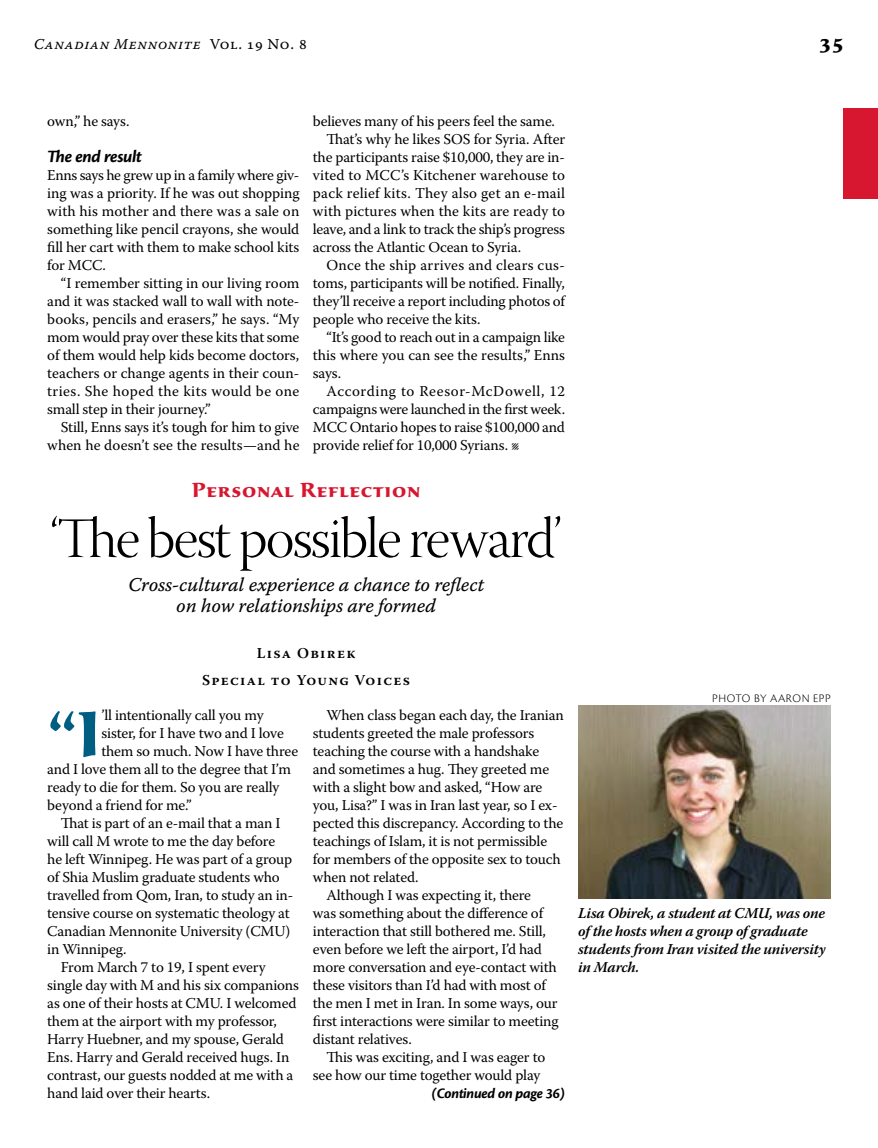
<style>
.page{position:relative;width:878px;height:1148px;background:#fff}
.page>*{position:absolute;margin:0;border:0;box-sizing:border-box;transform-origin:0 0}
.t1{font:700 66.3px "Sava Pro";color:#005e83}
.t2{font:57px "Warnock Pro Light Disp";letter-spacing:-.03em;color:#000}
.t3{font:700 21px "Sava Pro";letter-spacing:.035em;color:#d7162f}
.t4{font:700 21px "Sava Pro";color:#000}
.t5{font:19.5px/21px "Warnock Pro It Capt";letter-spacing:-.015em;color:#000;text-align:center}
.t6{font:italic 700 18px "Cronos Pro";color:#000}
.t7{font:15px/18px "Warnock Pro";letter-spacing:-.01em;color:#000;text-align:justify}
.t8{font:italic 600 15px/18px "Warnock Pro";letter-spacing:-.015em;color:#000}
.t9{font:15px "Warnock Pro";letter-spacing:.01em;color:#000}
.t10{font:15px "Warnock Pro";letter-spacing:.015em;color:#000}
.t11{font:600 15px/27px "Warnock Pro";letter-spacing:.09em;color:#000;text-align:center}
.t12{font:15px "Warnock Pro";letter-spacing:.04em;color:#000}
.t13{font:15px "Warnock Pro It Capt";letter-spacing:.035em;color:#000}
.t14{font:italic 700 15px "Cronos Pro";letter-spacing:-.025em;color:#000}
.t15{font:300 12px "Cronos Pro";letter-spacing:.04em;color:#000}
.s1{font-family:"Warnock Pro Capt"}
</style>
<div class="page">
<div style="left:843px;top:108px;width:35px;height:90px;background:#d7162f"></div>
<img style="left:578px;top:705px;width:252px;height:193px">
<p class="t13" style="left:34px;top:35px;width:274px">Canadian Mennonite <span class="s1">Vol. 19 No. 8</span></p>
<h3 class="t4" style="left:819px;top:28px;width:27px">35</h3>
<p class="t7" style="left:47px;top:112px;width:84px">own,” he says.</p>
<p class="t6" style="left:47px;top:146px;width:96px">The end result</p>
<p class="t7" style="left:47px;top:166px;width:254px">Enns says he grew up in a family where giv&shy;ing was a priority. If he was out shopping with his mother and there was a sale on something like pencil crayons, she would fill her cart with them to make school kits for MCC.</p>
<p class="t7" style="left:47px;top:274px;width:254px;text-indent:14px">“I remember sitting in our living room and it was stacked wall to wall with note&shy;books, pencils and erasers,” he says. “My mom would pray over these kits that some of them would help kids become doctors, teachers or change agents in their coun&shy;tries. She hoped the kits would be one small step in their journey.”</p>
<p class="t7" style="left:47px;top:418px;width:254px;text-align:right">Still, Enns says it’s tough for him to give when he doesn’t see the results—and he</p>
<p class="t7" style="left:313px;top:112px;width:244px">believes many of his peers feel the same.</p>
<p class="t7" style="left:326px;top:130px;width:240px">That’s why he likes SOS for Syria. After</p>
<p class="t7" style="left:313px;top:148px;width:253px">the participants raise $10,000, they are in-</p>
<p class="t9" style="left:313px;top:166px;width:254px">vited to MCC’s Kitchener warehouse to</p>
<p class="t10" style="left:313px;top:184px;width:254px">pack relief kits. They also get an e-mail</p>
<p class="t9" style="left:313px;top:202px;width:253px">with pictures when the kits are ready to</p>
<p class="t7" style="left:313px;top:220px;width:253px">leave, and a link to track the ship’s progress</p>
<p class="t7" style="left:313px;top:238px;width:210px">across the Atlantic Ocean to Syria.</p>
<p class="t10" style="left:326px;top:256px;width:240px">Once the ship arrives and clears cus-</p>
<p class="t7" style="left:313px;top:274px;width:253px">toms, participants will be notified. Finally,</p>
<p class="t7" style="left:313px;top:292px;width:254px">they’ll receive a report including photos of</p>
<p class="t7" style="left:313px;top:310px;width:169px">people who receive the kits.</p>
<p class="t7" style="left:326px;top:328px;width:240px">“It’s good to reach out in a campaign like</p>
<p class="t7" style="left:313px;top:346px;width:253px">this where you can see the results,” Enns</p>
<p class="t7" style="left:313px;top:364px;width:30px">says.</p>
<p class="t12" style="left:326px;top:382px;width:240px">According to Reesor-McDowell, 12</p>
<p class="t7" style="left:313px;top:400px;width:254px">campaigns were launched in the first week.</p>
<p class="t7" style="left:313px;top:418px;width:253px">MCC Ontario hopes to raise $100,000 and</p>
<p class="t7" style="left:313px;top:436px;width:204px">provide relief for 10,000 Syrians. l</p>
<h3 class="t3" style="left:192px;top:476px;width:230px">Personal Reflection</h3>
<h2 class="t2" style="left:50px;top:507px;width:513px">‘The best possible reward’</h2>
<h3 class="t5" style="left:128px;top:574px;width:357px">Cross-cultural experience a chance to reflect on how relationships are formed</h3>
<p class="t11" style="left:202px;top:639px;width:209px">Lisa Obirek<br>Special to Young Voices</p>
<h1 class="t1" style="left:47px;top:690px;width:57px">“I</h1>
<p class="t7" style="left:101px;top:706px;width:163px">’ll intentionally call you my</p>
<p class="t7" style="left:326px;top:706px;width:239px">When class began each day, the Iranian</p>
<p class="t7" style="left:313px;top:724px;width:223px">students greeted the male professors</p>
<p class="t7" style="left:313px;top:742px;width:228px">teaching the course with a handshake</p>
<p class="t7" style="left:313px;top:760px;width:238px">and sometimes a hug. They greeted me</p>
<p class="t7" style="left:313px;top:778px;width:231px">with a slight bow and asked, “How are</p>
<p class="t7" style="left:313px;top:796px;width:246px">you, Lisa?” I was in Iran last year, so I ex-</p>
<p class="t7" style="left:313px;top:814px;width:252px">pected this discrepancy. According to the</p>
<p class="t7" style="left:313px;top:832px;width:236px">teachings of Islam, it is not permissible</p>
<p class="t7" style="left:313px;top:850px;width:249px">for members of the opposite sex to touch</p>
<p class="t7" style="left:313px;top:868px;width:107px">when not related.</p>
<p class="t7" style="left:326px;top:886px;width:206px">Although I was expecting it, there</p>
<p class="t7" style="left:313px;top:904px;width:232px">was something about the difference of</p>
<p class="t7" style="left:313px;top:922px;width:234px">interaction that still bothered me. Still,</p>
<p class="t7" style="left:313px;top:940px;width:230px">even before we left the airport, I’d had</p>
<p class="t7" style="left:313px;top:958px;width:245px">more conversation and eye-contact with</p>
<p class="t7" style="left:313px;top:976px;width:234px">these visitors than I’d had with most of</p>
<p class="t7" style="left:313px;top:994px;width:246px">the men I met in Iran. In some ways, our</p>
<p class="t7" style="left:313px;top:1012px;width:247px">first interactions were similar to meeting</p>
<p class="t7" style="left:313px;top:1030px;width:100px">distant relatives.</p>
<p class="t7" style="left:326px;top:1048px;width:220px">This was exciting, and I was eager to</p>
<p class="t7" style="left:313px;top:1066px;width:229px">see how our time together would play</p>
<p class="t7" style="left:101px;top:724px;width:184px">sister, for I have two and I love</p>
<p class="t7" style="left:101px;top:742px;width:198px">them so much. Now I have three</p>
<p class="t7" style="left:47px;top:760px;width:245px">and I love them all to the degree that I’m</p>
<p class="t7" style="left:47px;top:778px;width:233px">ready to die for them. So you are really</p>
<p class="t7" style="left:47px;top:796px;width:146px">beyond a friend for me.”</p>
<p class="t7" style="left:61px;top:814px;width:221px">That is part of an e-mail that a man I</p>
<p class="t7" style="left:47px;top:832px;width:229px">will call M wrote to me the day before</p>
<p class="t7" style="left:47px;top:850px;width:246px">he left Winnipeg. He was part of a group</p>
<p class="t7" style="left:47px;top:868px;width:234px">of Shia Muslim graduate students who</p>
<p class="t7" style="left:47px;top:886px;width:247px">travelled from Qom, Iran, to study an in-</p>
<p class="t7" style="left:47px;top:904px;width:244px">tensive course on systematic theology at</p>
<p class="t7" style="left:47px;top:922px;width:245px">Canadian Mennonite University (CMU)</p>
<p class="t7" style="left:47px;top:940px;width:81px">in Winnipeg.</p>
<p class="t7" style="left:61px;top:958px;width:206px">From March 7 to 19, I spent every</p>
<p class="t7" style="left:47px;top:976px;width:253px">single day with M and his six companions</p>
<p class="t7" style="left:47px;top:994px;width:251px">as one of their hosts at CMU. I welcomed</p>
<p class="t7" style="left:47px;top:1012px;width:231px">them at the airport with my professor,</p>
<p class="t7" style="left:47px;top:1030px;width:238px">Harry Huebner, and my spouse, Gerald</p>
<p class="t7" style="left:47px;top:1048px;width:243px">Ens. Harry and Gerald received hugs. In</p>
<p class="t7" style="left:47px;top:1066px;width:248px">contrast, our guests nodded at me with a</p>
<p class="t7" style="left:47px;top:1084px;width:164px">hand laid over their hearts.</p>
<p class="t14" style="left:431px;top:1085px;width:135px">(Continued on page 36)</p>
<p class="t15" style="left:712px;top:691px;width:120px">PHOTO BY AARON EPP</p>
<p class="t8" style="left:578px;top:904px;width:249px">Lisa Obirek, a student at CMU, was one of the hosts when a group of graduate students from Iran visited the university in March.</p>
</div>
